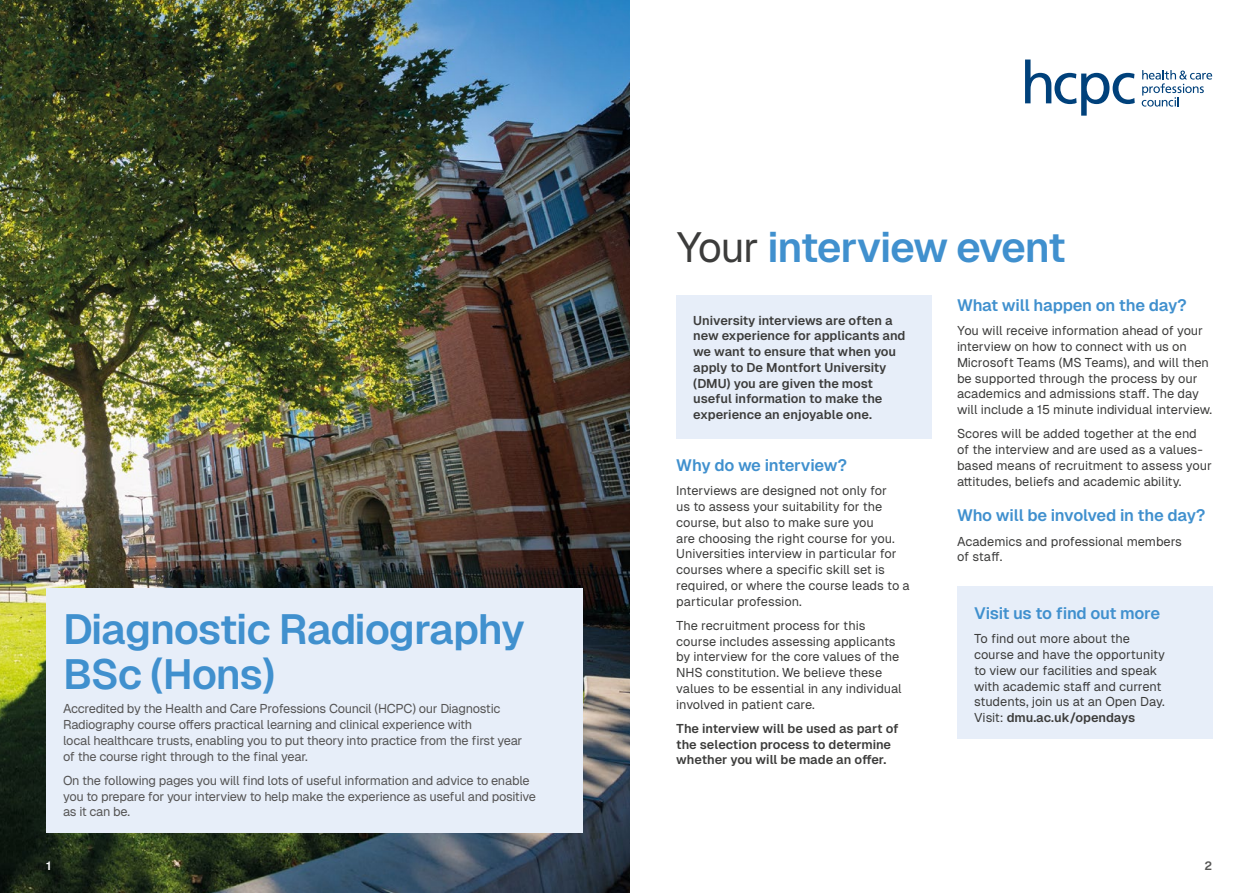
<style>
.page{position:relative;width:1259px;height:893px;background:#fff}
.page>*{position:absolute;margin:0;border:0;box-sizing:border-box;transform-origin:0 0}
.t1{font:600 42px/45px "Geist";letter-spacing:-.035em;color:#4090ce}
.t2{font:600 16.5px "Geist";letter-spacing:-.02em;color:#4090ce}
.t3{font:12.75px/15.8px "Geist";letter-spacing:-.005em;color:#3c3c3b}
.t4{font:12.75px/15.8px "Geist";letter-spacing:-.03em;color:#555454}
.t5{font:600 12.75px/15.8px "Geist";letter-spacing:-.01em;color:#3c3c3b}
.t6{font:600 12px "Geist";color:#fff}
.t7{font:600 12px "Geist";color:#575756}
.s1{font-weight:400;color:#3c3c3b}
.s2{font-weight:600}
</style>
<div class="page">
<img style="left:0;top:0;width:629px;height:893px">
<div style="left:676px;top:296px;width:255px;height:143px;background:#e7eef9"></div>
<div style="left:957px;top:587px;width:255px;height:152px;background:#e7eef9"></div>
<svg style="left:1025px;top:60px;width:109px;height:56px"></svg>
<svg style="left:1141px;top:70px;width:71px;height:37px"></svg>
<div style="left:46px;top:588px;width:537px;height:245px;background:#e7eef9"></div>
<h1 class="t1" style="left:63px;top:606px;width:463px">Diagnostic Radiography<br>BSc (Hons)</h1>
<p class="t4" style="left:63px;top:701px;width:461px">Accredited by the Health and Care Professions Council (HCPC) our Diagnostic Radiography course offers practical learning and clinical experience with<br>local healthcare trusts, enabling you to put theory into practice from the first year of the course right through to the final year.</p>
<p class="t4" style="left:63px;top:772px;width:474px">On the following pages you will find lots of useful information and advice to enable you to prepare for your interview to help make the experience as useful and positive as it can be.</p>
<h1 class="t1" style="left:676px;top:224px;width:391px"><span class="s1">Your</span> interview event</h1>
<p class="t5" style="left:693px;top:312px;width:214px">University interviews are often a new experience for applicants and we want to ensure that when you apply to De Montfort University (DMU) you are given the most useful information to make the experience an enjoyable one.</p>
<p class="t2" style="left:676px;top:455px;width:172px">Why do we interview?</p>
<p class="t3" style="left:676px;top:483px;width:235px">Interviews are designed not only for<br>us to assess your suitability for the course, but also to make sure you<br>are choosing the right course for you.<br>Universities interview in particular for courses where a specific skill set is required, or where the course leads to a particular profession.</p>
<p class="t3" style="left:676px;top:617px;width:227px">The recruitment process for this course includes assessing applicants by interview for the core values of the NHS constitution. We believe these values to be essential in any individual involved in patient care.</p>
<p class="t5" style="left:676px;top:720px;width:224px">The interview will be used as part of the selection process to determine whether you will be made an offer.</p>
<p class="t2" style="left:957px;top:295px;width:231px">What will happen on the day?</p>
<p class="t3" style="left:957px;top:323px;width:256px">You will receive information ahead of your interview on how to connect with us on Microsoft Teams (MS Teams), and will then be supported through the process by our academics and admissions staff. The day will include a 15 minute individual interview.</p>
<p class="t3" style="left:957px;top:426px;width:256px">Scores will be added together at the end of the interview and are used as a values&shy;based means of recruitment to assess your attitudes, beliefs and academic ability.</p>
<p class="t2" style="left:957px;top:506px;width:250px">Who will be involved in the day?</p>
<p class="t3" style="left:957px;top:533px;width:226px">Academics and professional members of staff.</p>
<p class="t2" style="left:974px;top:603px;width:188px">Visit us to find out more</p>
<p class="t3" style="left:974px;top:631px;width:192px">To find out more about the course and have the opportunity to view our facilities and speak with academic staff and current students, join us at an Open Day.<br>Visit: <span class="s2">dmu.ac.uk/opendays</span></p>
<p class="t6" style="left:46px;top:859px;width:7px">1</p>
<p class="t7" style="left:1204px;top:859px;width:9px">2</p>
</div>
